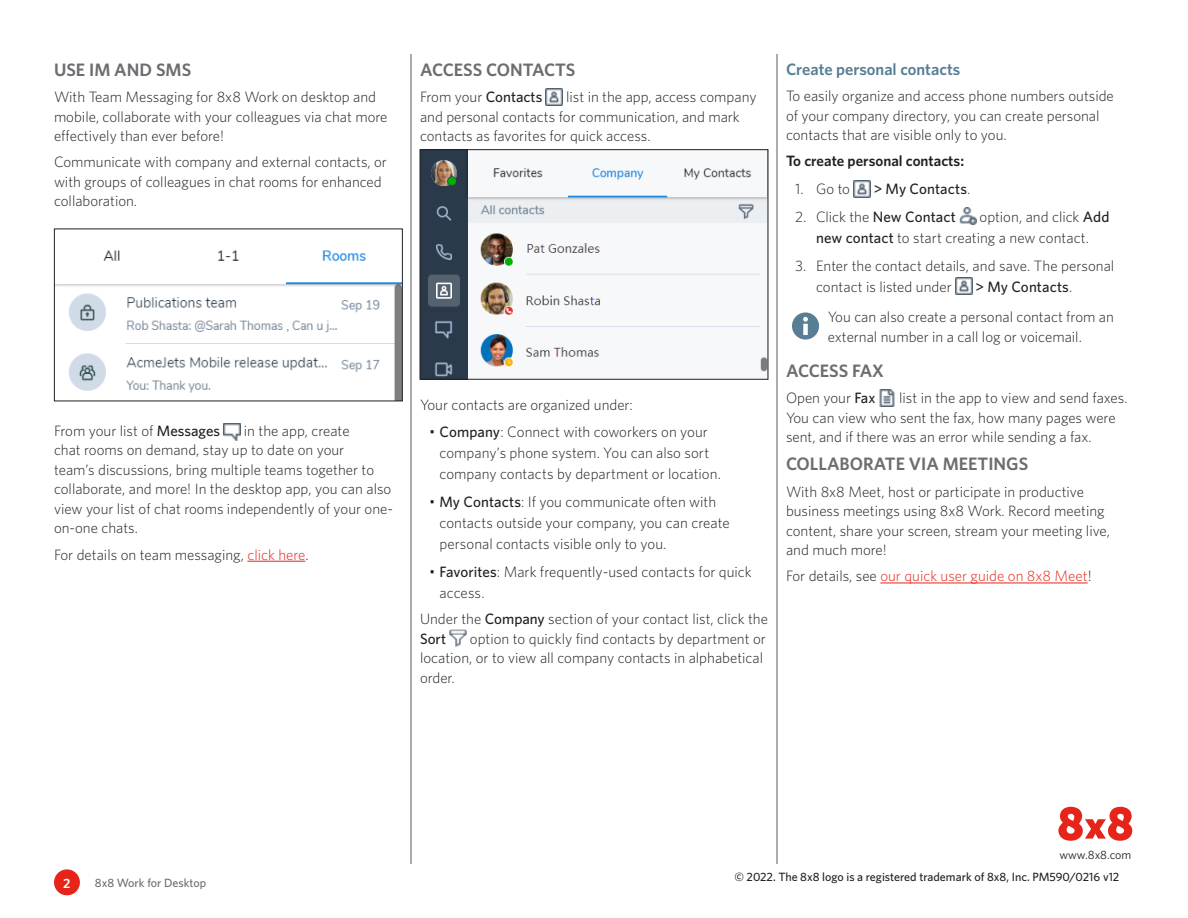
<style>
.page{position:relative;width:1188px;height:918px;background:#fff}
.page>*{position:absolute;margin:0;border:0;box-sizing:border-box;transform-origin:0 0}
.Section_Title{font:600 18px "Whitney";color:#6c6d70}
.Body{font:600 18px "Whitney";color:#6c6d70}
.t1{font:600 16.5px "Whitney";color:#577e95}
.Body-2{font:300 15px/19.5px "Whitney";color:#231f20}
.Body-3{font:300 15px "Whitney";color:#e72419}
.t2{font:600 15px "Whitney";color:#231f20}
.t3{font:500 15px "Whitney";letter-spacing:.005em;color:#231f20}
.t4{font:600 13.5px "Whitney";color:#fff}
.Legal_7_Black_Regula{font:500 12px "Whitney";color:#231f20}
.t5{font:500 12px "Whitney";color:#6c6d70}
._8x8_Contact_Info_8{font:12px "Whitney";color:#231f20}
.s1{font-weight:500}
.s2{color:#e72419}
.s3{font-weight:300}
.s4{color:#231f20}
</style>
<div class="page">
<hr style="left:410px;top:54px;width:2px;height:810px;background:#6c6d70">
<hr style="left:776px;top:54px;width:2px;height:810px;background:#6c6d70">
<div style="left:54px;top:869px;width:26px;height:26px;background:#e72419;border-radius:50%"></div>
<hr style="left:247px;top:561px;width:58px;height:1px;background:#e72419">
<img style="left:56px;top:250px;width:345px;height:149px">
<div style="left:54px;top:229px;width:349px;height:172px;border:1px solid #231f20"></div>
<img style="left:224px;top:424px;width:16px;height:16px">
<img style="left:546px;top:88px;width:17px;height:17px">
<img style="left:450px;top:630px;width:16px;height:17px">
<hr style="left:880px;top:583px;width:208px;height:1px;background:#e72419">
<img style="left:854px;top:180px;width:16px;height:17px">
<img style="left:959px;top:208px;width:17px;height:17px">
<img style="left:955px;top:278px;width:17px;height:17px">
<svg style="left:792px;top:312px;width:27px;height:28px"></svg>
<img style="left:879px;top:389px;width:16px;height:17px">
<svg style="left:1058px;top:807px;width:74px;height:34px"></svg>
<img style="left:422px;top:151px;width:344px;height:227px">
<div style="left:420px;top:149px;width:348px;height:231px;border:1px solid #231f20"></div>
<p class="Section_Title" style="left:54px;top:58px;width:139px">USE IM AND SMS</p>
<p class="Body-2" style="left:54px;top:87px;width:335px">With Team Messaging for 8x8 Work on desktop and mobile, collaborate with your colleagues via chat more effectively than ever before!</p>
<p class="Body-2" style="left:54px;top:152px;width:334px">Communicate with company and external contacts, or with groups of colleagues in chat rooms for enhanced collaboration.</p>
<p class="Body-2" style="left:54px;top:421px;width:168px">From your list of <span class="s1">Messages</span></p>
<p class="Body-2" style="left:54px;top:421px;width:341px;text-indent:190px">in the app, create<br>chat rooms on demand, stay up to date on your<br>team’s discussions, bring multiple teams together to collaborate, and more! In the desktop app, you can also view your list of chat rooms independently of your one&shy;on-one chats.</p>
<p class="Body-2" style="left:54px;top:544px;width:256px">For details on team messaging, <span class="s2">click here</span>.</p>
<p class="Section_Title" style="left:420px;top:58px;width:157px">ACCESS CONTACTS</p>
<p class="Body-2" style="left:420px;top:87px;width:124px">From your <span class="s1">Contacts</span></p>
<p class="Body-2" style="left:420px;top:87px;width:338px;text-indent:146px">list in the app, access company and personal contacts for communication, and mark contacts as favorites for quick access.</p>
<p class="Body-2" style="left:420px;top:394px;width:214px">Your contacts are organized under:</p>
<p class="Body-2" style="left:440px;top:421px;width:283px;line-height:21px;text-indent:-10px">• <span class="s1">Company</span>: Connect with coworkers on your company’s phone system. You can also sort company contacts by department or location.</p>
<p class="Body-2" style="left:440px;top:491px;width:292px;line-height:21px;text-indent:-10px">• <span class="s1">My Contacts</span>: If you communicate often with contacts outside your company, you can create personal contacts visible only to you.</p>
<p class="Body-2" style="left:440px;top:561px;width:314px;line-height:21px;text-indent:-10px">• <span class="s1">Favorites</span>: Mark frequently-used contacts for quick access.</p>
<p class="Body-2" style="left:420px;top:609px;width:350px">Under the <span class="s1">Company</span> section of your contact list, click the<br><span class="s1">Sort</span></p>
<p class="Body-2" style="left:420px;top:628px;width:347px;text-indent:50px">option to quickly find contacts by department or location, or to view all company contacts in alphabetical order.</p>
<h1 class="t1" style="left:786px;top:58px;width:176px">Create personal contacts</h1>
<p class="Body-2" style="left:786px;top:86px;width:329px">To easily organize and access phone numbers outside of your company directory, you can create personal contacts that are visible only to you.</p>
<h2 class="t2" style="left:786px;top:151px;width:180px">To create personal contacts:</h2>
<p class="Body-2" style="left:795px;top:179px;width:57px">1. Go to</p>
<p class="t3" style="left:874px;top:179px;width:98px">&gt; My Contacts<span class="s3">.</span></p>
<p class="Body-2" style="left:795px;top:206px;width:162px">2. Click the <span class="s1">New Contact</span></p>
<p class="Body-2" style="left:816px;top:206px;width:295px;line-height:21px;text-indent:164px">option, and click <span class="s1">Add new contact</span> to start creating a new contact.</p>
<p class="Body-2" style="left:816px;top:254px;width:300px;line-height:21px;text-indent:-21px">3. Enter the contact details, and save. The personal contact is listed under</p>
<p class="t3" style="left:976px;top:276px;width:98px">&gt; My Contacts<span class="s3">.</span></p>
<p class="Body-2" style="left:828px;top:307px;width:288px">You can also create a personal contact from an external number in a call log or voicemail.</p>
<p class="Section_Title" style="left:786px;top:359px;width:99px">ACCESS FAX</p>
<p class="Body-2" style="left:786px;top:388px;width:91px">Open your <span class="s1">Fax</span></p>
<p class="Body-2" style="left:786px;top:388px;width:343px;text-indent:113px">list in the app to view and send faxes.<br>You can view who sent the fax, how many pages were sent, and if there was an error while sending a fax.</p>
<p class="Body" style="left:786px;top:452px;width:244px">COLLABORATE VIA MEETINGS</p>
<p class="Body-2" style="left:786px;top:481px;width:325px">With 8x8 Meet, host or participate in productive business meetings using 8x8 Work. Record meeting content, share your screen, stream your meeting live, and much more!</p>
<p class="Body-3" style="left:786px;top:566px;width:307px"><span class="s4">For details, see</span> our quick user guide on 8x8 Meet<span class="s4">!</span></p>
<p class="t4" style="left:63px;top:874px;width:9px">2</p>
<p class="t5" style="left:95px;top:875px;width:113px">8x8 Work for Desktop</p>
<p class="_8x8_Contact_Info_8" style="left:1059px;top:847px;width:73px">www.8x8.com</p>
<p class="Legal_7_Black_Regula" style="left:734px;top:869px;width:386px">© 2022. The 8x8 logo is a registered trademark of 8x8, Inc. PM590/0216 v12</p>
</div>
